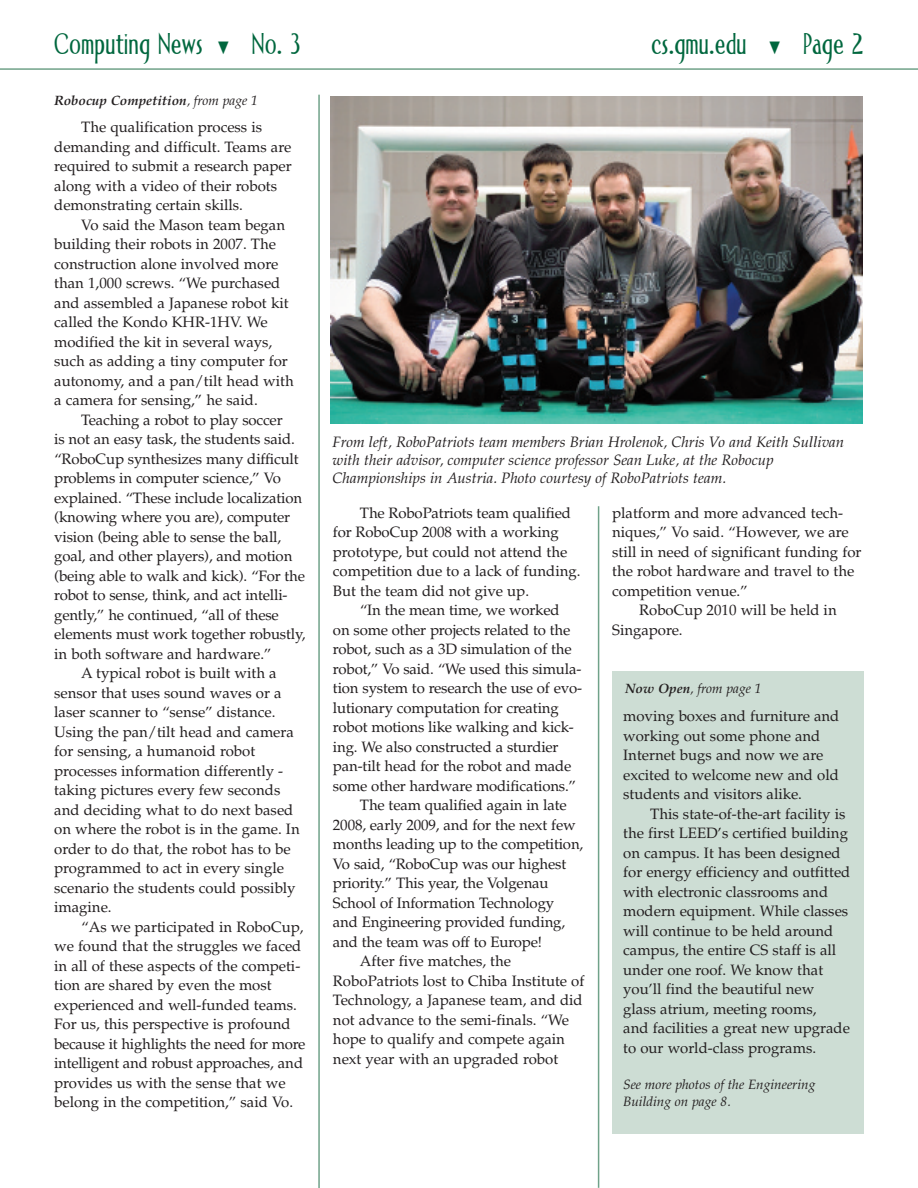
<style>
.page{position:relative;width:918px;height:1188px;background:#fff}
.page>*{position:absolute;margin:0;border:0;box-sizing:border-box;transform-origin:0 0}
.t1{font:30px "Allise";color:#00673e}
.t2{font:15px/19.5px "Palatino";color:#231f20}
.t3{font:italic 15px/18.1px "Palatino";color:#231f20}
.t4{font:italic 13.5px/16.5px "Palatino";color:#231f20}
.t5{font:italic 700 13.5px "Palatino";color:#231f20}
.s1{font-weight:400}
.s2{font-weight:700}
</style>
<div class="page">
<hr style="left:598px;top:506px;width:1px;height:682px;background:#70a289">
<hr style="left:318px;top:95px;width:2px;height:1093px;background:#70a289">
<hr style="left:0;top:68px;width:918px;height:2px;background:#70a289">
<img style="left:331px;top:97px;width:532px;height:326px">
<div style="left:613px;top:671px;width:251px;height:463px;background:#cdddd4"></div>
<h1 class="t1" style="left:54px;top:33px;width:248px">Computing News ▼ No. 3</h1>
<h1 class="t1" style="left:651px;top:33px;width:214px">cs.gmu.edu ▼ Page 2</h1>
<p class="t5" style="left:54px;top:92px;width:205px">Robocup Competition<span class="s1">, from page 1</span></p>
<p class="t2" style="left:54px;top:118px;width:239px;text-indent:27px">The qualification process is demanding and difficult. Teams are required to submit a research paper along with a video of their robots demonstrating certain skills.</p>
<p class="t2" style="left:54px;top:215px;width:241px;text-indent:27px">Vo said the Mason team began building their robots in 2007. The construction alone involved more than 1,000 screws. “We purchased and assembled a Japanese robot kit called the Kondo KHR-1HV. We modified the kit in several ways, such as adding a tiny computer for autonomy, and a pan/tilt head with a camera for sensing,” he said.</p>
<p class="t2" style="left:81px;top:410px;width:203px">Teaching a robot to play soccer</p>
<p class="t2" style="left:54px;top:430px;width:242px">is not an easy task, the students said.</p>
<p class="t2" style="left:54px;top:449px;width:246px">“RoboCup synthesizes many difficult</p>
<p class="t2" style="left:54px;top:469px;width:228px">problems in computer science,” Vo</p>
<p class="t2" style="left:54px;top:488px;width:250px">explained. “These include localization</p>
<p class="t2" style="left:54px;top:508px;width:237px">(knowing where you are), computer</p>
<p class="t2" style="left:54px;top:527px;width:229px">vision (being able to sense the ball,</p>
<p class="t2" style="left:54px;top:547px;width:240px">goal, and other players), and motion</p>
<p class="t2" style="left:54px;top:566px;width:252px">(being able to walk and kick). “For the</p>
<p class="t2" style="left:54px;top:586px;width:235px">robot to sense, think, and act intelli-</p>
<p class="t2" style="left:54px;top:605px;width:226px">gently,” he continued, “all of these</p>
<p class="t2" style="left:54px;top:625px;width:253px">elements must work together robustly,</p>
<p class="t2" style="left:54px;top:644px;width:219px">in both software and hardware.”</p>
<p class="t2" style="left:81px;top:664px;width:197px">A typical robot is built with a</p>
<p class="t2" style="left:54px;top:683px;width:229px">sensor that uses sound waves or a</p>
<p class="t2" style="left:54px;top:703px;width:223px">laser scanner to “sense” distance.</p>
<p class="t2" style="left:54px;top:722px;width:241px">Using the pan/tilt head and camera</p>
<p class="t2" style="left:54px;top:742px;width:203px">for sensing, a humanoid robot</p>
<p class="t2" style="left:54px;top:761px;width:230px">processes information differently -</p>
<p class="t2" style="left:54px;top:781px;width:228px">taking pictures every few seconds</p>
<p class="t2" style="left:54px;top:800px;width:241px">and deciding what to do next based</p>
<p class="t2" style="left:54px;top:820px;width:247px">on where the robot is in the game. In</p>
<p class="t2" style="left:54px;top:839px;width:238px">order to do that, the robot has to be</p>
<p class="t2" style="left:54px;top:859px;width:231px">programmed to act in every single</p>
<p class="t2" style="left:54px;top:878px;width:243px">scenario the students could possibly</p>
<p class="t2" style="left:54px;top:898px;width:59px">imagine.</p>
<p class="t2" style="left:81px;top:917px;width:224px">“As we participated in RoboCup,</p>
<p class="t2" style="left:54px;top:937px;width:249px">we found that the struggles we faced</p>
<p class="t2" style="left:54px;top:956px;width:248px">in all of these aspects of the competi-</p>
<p class="t2" style="left:54px;top:976px;width:219px">tion are shared by even the most</p>
<p class="t2" style="left:54px;top:995px;width:244px">experienced and well-funded teams.</p>
<p class="t2" style="left:54px;top:1015px;width:238px">For us, this perspective is profound</p>
<p class="t2" style="left:54px;top:1034px;width:253px">because it highlights the need for more</p>
<p class="t2" style="left:54px;top:1054px;width:250px">intelligent and robust approaches, and</p>
<p class="t2" style="left:54px;top:1073px;width:233px">provides us with the sense that we</p>
<p class="t2" style="left:54px;top:1093px;width:241px">belong in the competition,” said Vo.</p>
<p class="t3" style="left:333px;top:432px;width:513px">From left, RoboPatriots team members Brian Hrolenok, Chris Vo and Keith Sullivan with their advisor, computer science professor Sean Luke, at the Robocup<br>Championships in Austria. Photo courtesy of RoboPatriots team.</p>
<p class="t2" style="left:333px;top:503px;width:249px;text-indent:27px">The RoboPatriots team qualified for RoboCup 2008 with a working prototype, but could not attend the competition due to a lack of funding.<br>But the team did not give up.</p>
<p class="t2" style="left:360px;top:600px;width:201px">“In the mean time, we worked</p>
<p class="t2" style="left:333px;top:620px;width:239px">on some other projects related to the</p>
<p class="t2" style="left:333px;top:639px;width:240px">robot, such as a 3D simulation of the</p>
<p class="t2" style="left:333px;top:659px;width:250px">robot,” Vo said. “We used this simula-</p>
<p class="t2" style="left:333px;top:678px;width:251px">tion system to research the use of evo-</p>
<p class="t2" style="left:333px;top:698px;width:227px">lutionary computation for creating</p>
<p class="t2" style="left:333px;top:717px;width:243px">robot motions like walking and kick-</p>
<p class="t2" style="left:333px;top:737px;width:227px">ing. We also constructed a sturdier</p>
<p class="t2" style="left:333px;top:756px;width:240px">pan-tilt head for the robot and made</p>
<p class="t2" style="left:333px;top:776px;width:245px">some other hardware modifications.”</p>
<p class="t2" style="left:360px;top:795px;width:208px">The team qualified again in late</p>
<p class="t2" style="left:333px;top:815px;width:244px">2008, early 2009, and for the next few</p>
<p class="t2" style="left:333px;top:834px;width:252px">months leading up to the competition,</p>
<p class="t2" style="left:333px;top:854px;width:235px">Vo said, “RoboCup was our highest</p>
<p class="t2" style="left:333px;top:873px;width:217px">priority.” This year, the Volgenau</p>
<p class="t2" style="left:333px;top:893px;width:223px">School of Information Technology</p>
<p class="t2" style="left:333px;top:912px;width:234px">and Engineering provided funding,</p>
<p class="t2" style="left:333px;top:932px;width:211px">and the team was off to Europe!</p>
<p class="t2" style="left:360px;top:951px;width:153px">After five matches, the</p>
<p class="t2" style="left:333px;top:971px;width:253px">RoboPatriots lost to Chiba Institute of</p>
<p class="t2" style="left:333px;top:990px;width:251px">Technology, a Japanese team, and did</p>
<p class="t2" style="left:333px;top:1010px;width:237px">not advance to the semi-finals. “We</p>
<p class="t2" style="left:333px;top:1029px;width:233px">hope to qualify and compete again</p>
<p class="t2" style="left:333px;top:1049px;width:227px">next year with an upgraded robot</p>
<p class="t2" style="left:612px;top:503px;width:233px">platform and more advanced tech-</p>
<p class="t2" style="left:612px;top:522px;width:238px">niques,” Vo said. “However, we are</p>
<p class="t2" style="left:612px;top:542px;width:251px">still in need of significant funding for</p>
<p class="t2" style="left:612px;top:561px;width:244px">the robot hardware and travel to the</p>
<p class="t2" style="left:612px;top:581px;width:137px">competition venue.”</p>
<p class="t2" style="left:639px;top:600px;width:199px">RoboCup 2010 will be held in</p>
<p class="t2" style="left:612px;top:620px;width:72px">Singapore.</p>
<p class="t4" style="left:625px;top:681px;width:138px"><span class="s2">Now Open</span>, from page 1</p>
<p class="t2" style="left:623px;top:706px;width:218px">moving boxes and furniture and working out some phone and<br>Internet bugs and now we are excited to welcome new and old students and visitors alike.</p>
<p class="t2" style="left:623px;top:804px;width:229px;text-indent:27px">This state-of-the-art facility is the first LEED’s certified building on campus. It has been designed for energy efficiency and outfitted with electronic classrooms and modern equipment. While classes will continue to be held around campus, the entire CS staff is all under one roof. We know that you’ll find the beautiful new glass atrium, meeting rooms,<br>and facilities a great new upgrade to our world-class programs.</p>
<p class="t4" style="left:623px;top:1077px;width:194px">See more photos of the Engineering<br>Building on page 8.</p>
</div>
